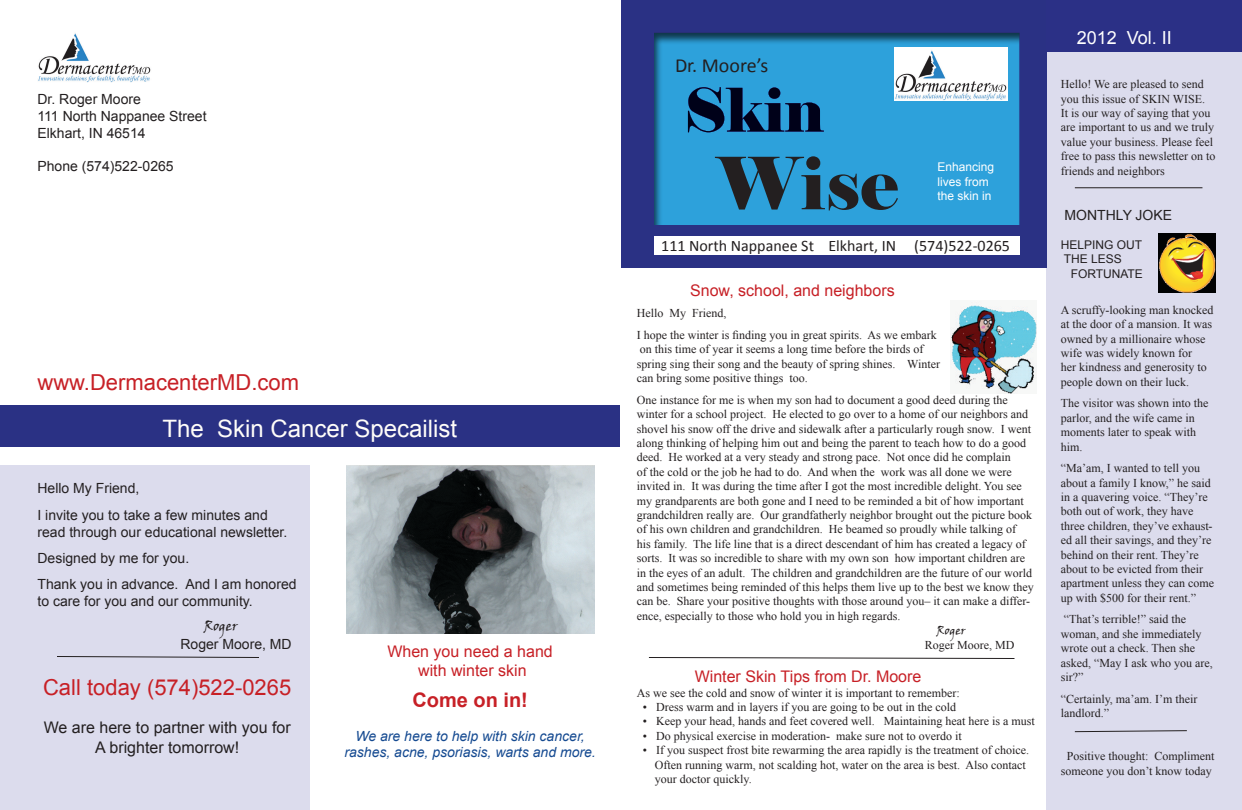
<style>
.page{position:relative;width:1242px;height:810px;background:#fff}
.page>*{position:absolute;margin:0;border:0;box-sizing:border-box;transform-origin:0 0}
.t1{font:72px "Elephant";color:#231f20}
.t2{font:24px "Arial";color:#fffdf9}
.t3{font:22px "Arial";color:#c72026}
.t4{font:20px "Calibri";color:#231f20}
.t5{font:700 20px "Arial";color:#c72026}
.t6{font:18px "Arial";color:#fff}
.t7{font:16px "Arial";color:#c72026}
.t8{font:16px "Arial";color:#231f20}
.t9{font:16px "Calibri";color:#231f20}
.t10{font:14px/16.8px "Arial";color:#231f20}
.t11{font:italic 14px "Arial";color:#154a91}
.t12{font:14px "Viner Hand ITC";color:#231f20}
.t13{font:12px/14.4px "Times New Roman";color:#231f20}
.t14{font:12px/14.4px "Arial";color:#fff}
.t15{font:12px "Arial";color:#231f20}
.t16{font:12px "Viner Hand ITC";color:#231f20}
</style>
<div class="page">
<div style="left:1047px;top:48px;width:195px;height:762px;background:#dcdced"></div>
<div style="left:0;top:465px;width:310px;height:345px;background:#dcdced"></div>
<div style="left:621px;top:0;width:426px;height:236px;background:#2a3184"></div>
<hr style="left:1075px;top:187px;width:127px;height:1px;background:#231f20">
<div style="left:621px;top:233px;width:426px;height:35px;background:#2a3184"></div>
<div style="left:640px;top:31px;width:380px;height:211px;background:#231f20;opacity:.75"></div>
<img style="left:894px;top:48px;width:114px;height:53px">
<div style="left:654px;top:236px;width:366px;height:17px;background:#fff"></div>
<div style="left:654px;top:239px;width:366px;height:16px;background:#fff"></div>
<svg style="left:648px;top:657px;width:367px;height:2px"></svg>
<img style="left:38px;top:33px;width:113px;height:50px">
<div style="left:0;top:405px;width:620px;height:42px;background:#2a3184"></div>
<div style="left:1047px;top:0;width:195px;height:51px;background:#2b3086"></div>
<img style="left:1158px;top:233px;width:58px;height:59px">
<img style="left:951px;top:301px;width:85px;height:93px">
<svg style="left:1074px;top:730px;width:113px;height:3px"></svg>
<svg style="left:57px;top:656px;width:202px;height:2px"></svg>
<img style="left:346px;top:465px;width:248px;height:168px">
<p class="t10" style="left:38px;top:91px;width:105px">Dr. Roger Moore</p>
<p class="t10" style="left:38px;top:108px;width:171px">111 North Nappanee Street</p>
<p class="t10" style="left:38px;top:124px;width:110px">Elkhart, IN 46514</p>
<p class="t10" style="left:38px;top:158px;width:138px">Phone (574)522-0265</p>
<p class="t3" style="left:38px;top:368px;width:263px">www.DermacenterMD.com</p>
<p class="t2" style="left:163px;top:412px;width:296px">The Skin Cancer Specailist</p>
<p class="t10" style="left:38px;top:480px;width:103px">Hello My Friend,</p>
<p class="t10" style="left:38px;top:507px;width:251px">I invite you to take a few minutes and read through our educational newsletter.</p>
<p class="t10" style="left:38px;top:550px;width:153px">Designed by me for you.</p>
<p class="t10" style="left:38px;top:576px;width:261px">Thank you in advance. And I am honored to care for you and our community.</p>
<p class="t12" style="left:204px;top:617px;width:35px">Roger</p>
<p class="t10" style="left:181px;top:636px;width:113px">Roger Moore, MD</p>
<p class="t3" style="left:43px;top:673px;width:250px">Call today (574)522-0265</p>
<p class="t8" style="left:44px;top:717px;width:248px">We are here to partner with you for</p>
<p class="t8" style="left:95px;top:737px;width:146px">A brighter tomorrow!</p>
<p class="t7" style="left:387px;top:641px;width:167px">When you need a hand</p>
<p class="t7" style="left:418px;top:660px;width:110px">with winter skin</p>
<p class="t5" style="left:412px;top:687px;width:117px">Come on in!</p>
<p class="t11" style="left:356px;top:727px;width:231px">We are here to help with skin cancer,</p>
<p class="t11" style="left:344px;top:743px;width:253px">rashes, acne, psoriasis, warts and more.</p>
<p class="t4" style="left:675px;top:53px;width:95px">Dr. Moore’s</p>
<p class="t1" style="left:716px;top:138px;width:184px">Wise</p>
<p class="t14" style="left:938px;top:160px;width:58px">Enhancing lives from the skin in</p>
<p class="t9" style="left:661px;top:236px;width:350px">111 North Nappanee St Elkhart, IN (574)522-0265</p>
<p class="t7" style="left:690px;top:280px;width:206px">Snow, school, and neighbors</p>
<p class="t13" style="left:637px;top:306px;width:91px">Hello My Friend,</p>
<p class="t13" style="left:637px;top:328px;width:301px">I hope the winter is finding you in great spirits. As we embark</p>
<p class="t13" style="left:640px;top:342px;width:285px">on this time of year it seems a long time before the birds of</p>
<p class="t13" style="left:637px;top:356px;width:305px">spring sing their song and the beauty of spring shines. Winter</p>
<p class="t13" style="left:637px;top:371px;width:172px">can bring some positive things too.</p>
<p class="t13" style="left:637px;top:392px;width:372px">One instance for me is when my son had to document a good deed during the</p>
<p class="t13" style="left:637px;top:407px;width:393px">winter for a school project. He elected to go over to a home of our neighbors and</p>
<p class="t13" style="left:637px;top:421px;width:396px">shovel his snow off the drive and sidewalk after a particularly rough snow. I went</p>
<p class="t13" style="left:637px;top:436px;width:391px">along thinking of helping him out and being the parent to teach how to do a good</p>
<p class="t13" style="left:637px;top:450px;width:375px">deed. He worked at a very steady and strong pace. Not once did he complain</p>
<p class="t13" style="left:637px;top:464px;width:376px">of the cold or the job he had to do. And when the work was all done we were</p>
<p class="t13" style="left:637px;top:479px;width:386px">invited in. It was during the time after I got the most incredible delight. You see</p>
<p class="t13" style="left:637px;top:493px;width:388px">my grandparents are both gone and I need to be reminded a bit of how important</p>
<p class="t13" style="left:637px;top:508px;width:397px">grandchildren really are. Our grandfatherly neighbor brought out the picture book</p>
<p class="t13" style="left:637px;top:522px;width:381px">of his own children and grandchildren. He beamed so proudly while talking of</p>
<p class="t13" style="left:637px;top:536px;width:390px">his family. The life line that is a direct descendant of him has created a legacy of</p>
<p class="t13" style="left:637px;top:551px;width:390px">sorts. It was so incredible to share with my own son how important children are</p>
<p class="t13" style="left:637px;top:565px;width:397px">in the eyes of an adult. The children and grandchildren are the future of our world</p>
<p class="t13" style="left:637px;top:580px;width:398px">and sometimes being reminded of this helps them live up to the best we know they</p>
<p class="t13" style="left:637px;top:594px;width:395px">can be. Share your positive thoughts with those around you– it can make a differ-</p>
<p class="t13" style="left:637px;top:608px;width:265px">ence, especially to those who hold you in high regards.</p>
<p class="t16" style="left:937px;top:623px;width:30px">Roger</p>
<p class="t13" style="left:925px;top:637px;width:91px">Roger Moore, MD</p>
<p class="t7" style="left:695px;top:666px;width:228px">Winter Skin Tips from Dr. Moore</p>
<p class="t13" style="left:637px;top:685px;width:324px">As we see the cold and snow of winter it is important to remember:</p>
<p class="t13" style="left:643px;top:700px;width:315px">• Dress warm and in layers if you are going to be out in the cold</p>
<p class="t13" style="left:643px;top:714px;width:394px">• Keep your head, hands and feet covered well. Maintaining heat here is a must</p>
<p class="t13" style="left:643px;top:728px;width:320px">• Do physical exercise in moderation- make sure not to overdo it</p>
<p class="t13" style="left:643px;top:743px;width:388px">• If you suspect frost bite rewarming the area rapidly is the treatment of choice.</p>
<p class="t13" style="left:655px;top:757px;width:372px">Often running warm, not scalding hot, water on the area is best. Also contact</p>
<p class="t13" style="left:655px;top:772px;width:98px">your doctor quickly.</p>
<p class="t6" style="left:1077px;top:26px;width:97px">2012 Vol. II</p>
<p class="t13" style="left:1061px;top:77px;width:156px">Hello! We are pleased to send you this issue of SKIN WISE.<br>It is our way of saying that you are important to us and we truly value your business. Please feel free to pass this newsletter on to friends and neighbors</p>
<p class="t10" style="left:1065px;top:207px;width:109px">MONTHLY JOKE</p>
<p class="t15" style="left:1061px;top:237px;width:83px">HELPING OUT</p>
<p class="t15" style="left:1064px;top:251px;width:60px">THE LESS</p>
<p class="t15" style="left:1071px;top:266px;width:74px">FORTUNATE</p>
<p class="t13" style="left:1061px;top:302px;width:154px">A scruffy-looking man knocked at the door of a mansion. It was owned by a millionaire whose wife was widely known for<br>her kindness and generosity to people down on their luck.</p>
<p class="t13" style="left:1061px;top:396px;width:149px">The visitor was shown into the parlor, and the wife came in moments later to speak with him.</p>
<p class="t13" style="left:1061px;top:461px;width:155px">“Ma’am, I wanted to tell you about a family I know,” he said in a quavering voice. “They’re both out of work, they have three children, they’ve exhaust&shy;ed all their savings, and they’re behind on their rent. They’re about to be evicted from their apartment unless they can come up with $500 for their rent.”</p>
<p class="t13" style="left:1061px;top:612px;width:153px">“That’s terrible!” said the woman, and she immediately wrote out a check. Then she asked, “May I ask who you are, sir?”</p>
<p class="t13" style="left:1061px;top:691px;width:138px">“Certainly, ma’am. I’m their landlord.”</p>
<p class="t13" style="left:1061px;top:749px;width:155px;text-align:center">Positive thought: Compliment someone you don’t know today</p>
</div>
